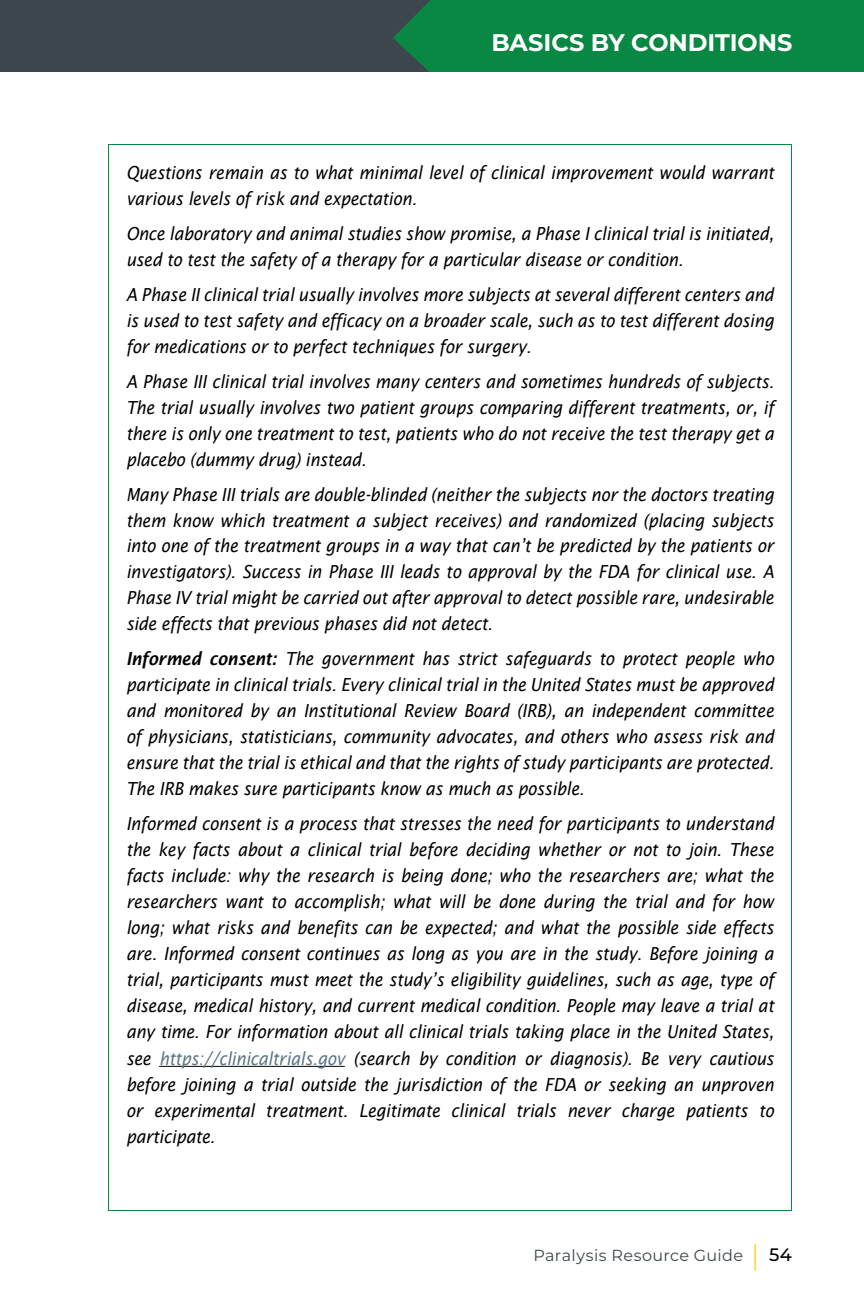
<style>
.page{position:relative;width:864px;height:1296px;background:#fff}
.page>*{position:absolute;margin:0;border:0;box-sizing:border-box;transform-origin:0 0}
.t1{font:700 24px "Montserrat";letter-spacing:-.005em;color:#fff}
.t2{font:italic 18px/26px "Lucida Sans";letter-spacing:-.01em;color:#000;text-align:justify;scale:.9 1}
.t3{font:100 16px "Montserrat";letter-spacing:.025em;color:#3d464c}
.s1{font-weight:600}
.s2{color:#5d7683}
.s3{font-size:28.4px;color:#ffcb05}
.s4{font-weight:500;font-size:18px;color:#000}
</style>
<div class="page">
<div style="left:0;top:0;width:864px;height:72px;background:#088843"></div>
<div style="left:0;top:0;width:430px;height:72px;background:#3d464c"></div>
<hr style="left:159px;top:1066px;width:186px;height:1px;background:#000">
<h1 class="t1" style="left:491px;top:27px;width:303px">BASICS BY CONDITIONS</h1>
<p class="t2" style="left:126px;top:159px;width:721px">Questions remain as to what minimal level of clinical improvement would warrant various levels of risk and expectation.</p>
<p class="t2" style="left:126px;top:220px;width:721px">Once laboratory and animal studies show promise, a Phase I clinical trial is initiated, used to test the safety of a therapy for a particular disease or condition.</p>
<p class="t2" style="left:126px;top:281px;width:721px">A Phase II clinical trial usually involves more subjects at several different centers and is used to test safety and efficacy on a broader scale, such as to test different dosing for medications or to perfect techniques for surgery.</p>
<p class="t2" style="left:126px;top:368px;width:721px">A Phase III clinical trial involves many centers and sometimes hundreds of subjects.<br>The trial usually involves two patient groups comparing different treatments, or, if there is only one treatment to test, patients who do not receive the test therapy get a placebo (dummy drug) instead.</p>
<p class="t2" style="left:126px;top:481px;width:721px">Many Phase III trials are double-blinded (neither the subjects nor the doctors treating them know which treatment a subject receives) and randomized (placing subjects into one of the treatment groups in a way that can’t be predicted by the patients or investigators). Success in Phase III leads to approval by the FDA for clinical use. A Phase IV trial might be carried out after approval to detect possible rare, undesirable side effects that previous phases did not detect.</p>
<p class="t2" style="left:126px;top:646px;width:721px"><span class="s1">Informed consent:</span> The government has strict safeguards to protect people who participate in clinical trials. Every clinical trial in the United States must be approved and monitored by an Institutional Review Board (IRB), an independent committee of physicians, statisticians, community advocates, and others who assess risk and ensure that the trial is ethical and that the rights of study participants are protected.<br>The IRB makes sure participants know as much as possible.</p>
<p class="t2" style="left:126px;top:811px;width:721px">Informed consent is a process that stresses the need for participants to understand the key facts about a clinical trial before deciding whether or not to join. These facts include: why the research is being done; who the researchers are; what the researchers want to accomplish; what will be done during the trial and for how long; what risks and benefits can be expected; and what the possible side effects are. Informed consent continues as long as you are in the study. Before joining a trial, participants must meet the study’s eligibility guidelines, such as age, type of disease, medical history, and current medical condition. People may leave a trial at any time. For information about all clinical trials taking place in the United States, see <span class="s2">https://clinicaltrials.gov</span> (search by condition or diagnosis). Be very cautious before joining a trial outside the jurisdiction of the FDA or seeking an unproven or experimental treatment. Legitimate clinical trials never charge patients to participate.</p>
<p class="t3" style="left:533px;top:1245px;width:260px">Paralysis Resource Guide <span class="s3">|</span> <span class="s4">54</span></p>
</div>
